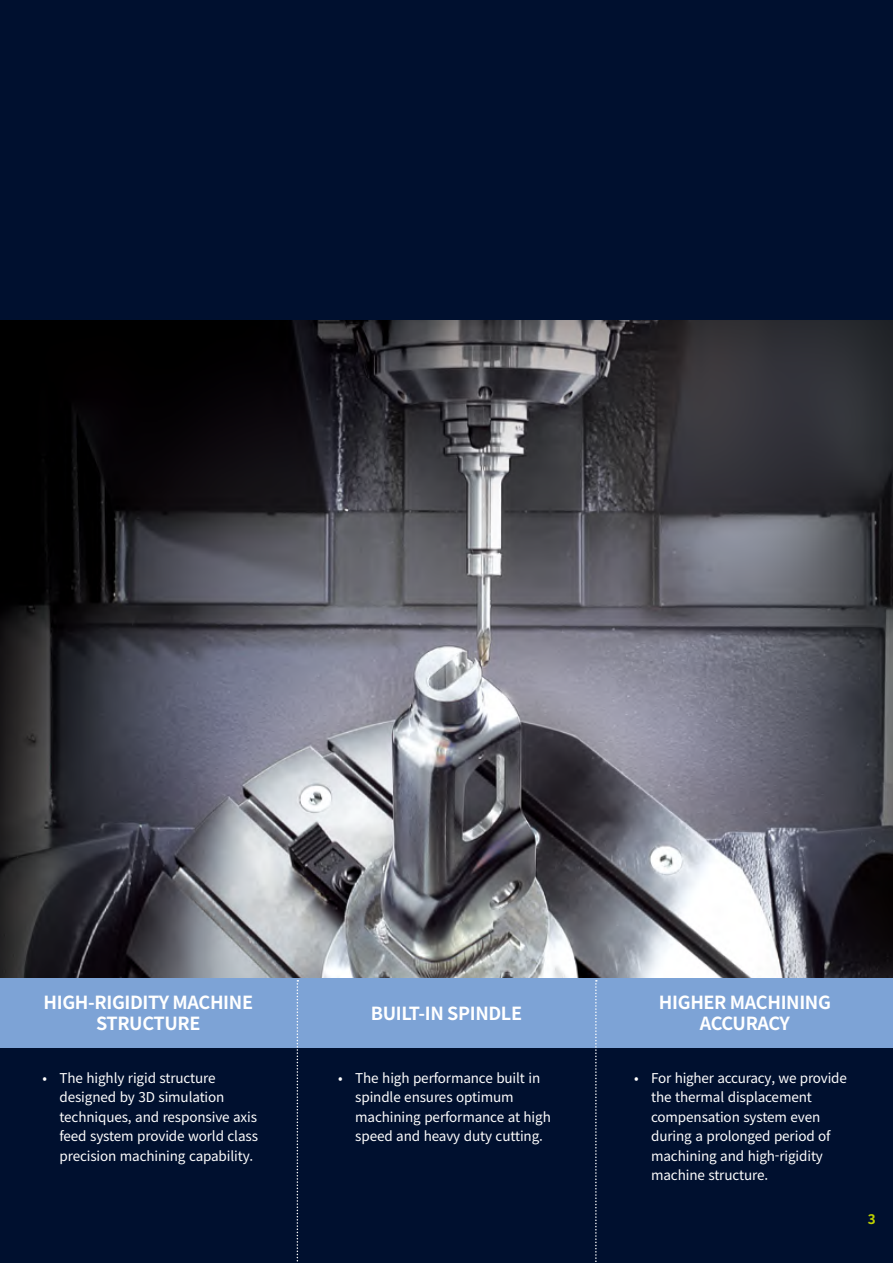
<style>
.page{position:relative;width:893px;height:1263px;background:#fff}
.page>*{position:absolute;margin:0;border:0;box-sizing:border-box;transform-origin:0 0}
.t1{font:700 18px/21px "Noto Sans KR";letter-spacing:-.02em;color:#fff;text-align:center}
.t2{font:13.5px/19.5px "Noto Sans KR";letter-spacing:-.01em;color:#fff}
.t3{font:700 13.5px "Noto Sans KR";color:#bfd200}
</style>
<div class="page">
<img style="left:0;top:320px;width:893px;height:658px">
<div style="left:0;top:0;width:893px;height:320px;background:#00102f"></div>
<div style="left:0;top:980px;width:893px;height:283px;background:#00102f"></div>
<div style="left:0;top:978px;width:893px;height:69px;background:#7da3d6"></div>
<svg style="left:297px;top:980px;width:1px;height:282px"></svg>
<svg style="left:595px;top:980px;width:2px;height:282px"></svg>
<h1 class="t1" style="left:44px;top:993px;width:211px">HIGH-RIGIDITY MACHINE<br>STRUCTURE</h1>
<h1 class="t1" style="left:371px;top:1003px;width:153px">BUILT-IN SPINDLE</h1>
<h1 class="t1" style="left:659px;top:993px;width:174px">HIGHER MACHINING<br>ACCURACY</h1>
<p class="t2" style="left:60px;top:1068px;width:200px;text-indent:-17px">• The highly rigid structure designed by 3D simulation techniques, and responsive axis feed system provide world class precision machining capability.</p>
<p class="t2" style="left:355px;top:1068px;width:197px;text-indent:-17px">• The high performance built in spindle ensures optimum machining performance at high speed and heavy duty cutting.</p>
<p class="t2" style="left:651px;top:1068px;width:197px;text-indent:-17px">• For higher accuracy, we provide the thermal displacement compensation system even during a prolonged period of machining and high-rigidity machine structure.</p>
<p class="t3" style="left:868px;top:1211px;width:9px">3</p>
</div>
